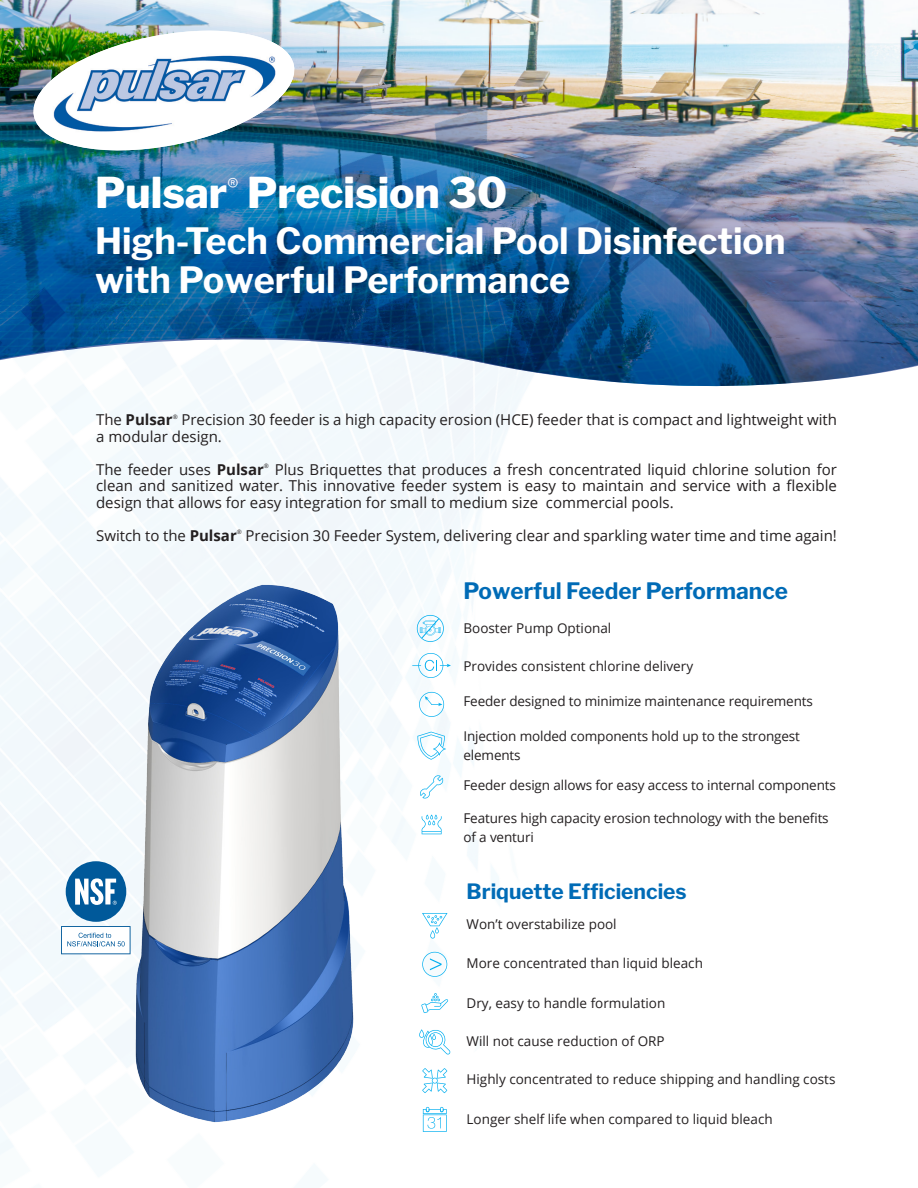
<style>
.page{position:relative;width:918px;height:1188px;background:#fff}
.page>*{position:absolute;margin:0;border:0;box-sizing:border-box;transform-origin:0 0}
.t1{font:800 42.15px "Libre Franklin";color:#fff}
.t2{font:700 36px/39px "Libre Franklin";color:#fff}
.t3{font:700 22.5px "Libre Franklin";color:#006bb6}
.t4{font:700 21px "Libre Franklin";color:#006bb6}
.t5{font:15px/16.5px "Open Sans";color:#231f20}
.t6{font:700 15px "Open Sans";color:#231f20}
.t7{font:13.5px/19.5px "Open Sans";color:#231f20}
.t8{font:6.15px "Open Sans";color:#231f20}
.s1{font-weight:700}
.s2{font-weight:400}
</style>
<div class="page">
<img style="left:0;top:0;width:918px;height:388px">
<img style="left:28px;top:22px;width:272px;height:9px">
<img style="left:28px;top:31px;width:272px;height:128px">
<svg style="left:412px;top:653px;width:39px;height:25px"></svg>
<svg style="left:417px;top:615px;width:27px;height:27px"></svg>
<svg style="left:419px;top:692px;width:25px;height:25px"></svg>
<svg style="left:417px;top:732px;width:29px;height:28px"></svg>
<svg style="left:420px;top:775px;width:23px;height:23px"></svg>
<svg style="left:421px;top:815px;width:21px;height:19px"></svg>
<img style="left:120px;top:580px;width:241px;height:545px">
<svg style="left:61px;top:861px;width:70px;height:93px"></svg>
<svg style="left:422px;top:913px;width:26px;height:26px"></svg>
<svg style="left:423px;top:1107px;width:24px;height:25px"></svg>
<svg style="left:422px;top:952px;width:25px;height:25px"></svg>
<svg style="left:419px;top:1029px;width:32px;height:25px"></svg>
<svg style="left:421px;top:993px;width:27px;height:20px"></svg>
<svg style="left:422px;top:1068px;width:25px;height:25px"></svg>
<p class="t1" style="left:95px;top:167px;width:414px">Pulsar<sup>®</sup> Precision 30</p>
<p class="t2" style="left:95px;top:221px;width:692px">High-Tech Commercial Pool Disinfection with Powerful Performance</p>
<p class="t5" style="left:96px;top:411px;width:742px;text-indent:85px">Precision 30 feeder is a high capacity erosion (HCE) feeder that is compact and lightweight with a modular design.</p>
<p class="t5" style="left:96px;top:461px;width:169px">The feeder uses <span class="s1">Pulsar</span></p>
<p class="t8" style="left:264px;top:462px;width:7px">®</p>
<p class="t6" style="left:96px;top:409px;width:78px"><span class="s2">The</span> Pulsar</p>
<p class="t8" style="left:173px;top:412px;width:7px">®</p>
<p class="t5" style="left:96px;top:461px;width:742px;text-align:justify;text-indent:179px">Plus Briquettes that produces a fresh concentrated liquid chlorine solution for clean and sanitized water. This innovative feeder system is easy to maintain and service with a flexible design that allows for easy integration for small to medium size commercial pools.</p>
<p class="t5" style="left:96px;top:527px;width:142px">Switch to the <span class="s1">Pulsar</span></p>
<p class="t8" style="left:237px;top:528px;width:7px">®</p>
<p class="t5" style="left:246px;top:527px;width:593px">Precision 30 Feeder System, delivering clear and sparkling water time and time again!</p>
<p class="t3" style="left:463px;top:577px;width:326px">Powerful Feeder Performance</p>
<p class="t7" style="left:463px;top:618px;width:149px">Booster Pump Optional</p>
<p class="t7" style="left:463px;top:656px;width:231px">Provides consistent chlorine delivery</p>
<p class="t7" style="left:463px;top:691px;width:351px">Feeder designed to minimize maintenance requirements</p>
<p class="t7" style="left:463px;top:726px;width:338px">Injection molded components hold up to the strongest elements</p>
<p class="t7" style="left:463px;top:775px;width:374px">Feeder design allows for easy access to internal components</p>
<p class="t7" style="left:463px;top:808px;width:367px">Features high capacity erosion technology with the benefits of a venturi</p>
<p class="t4" style="left:467px;top:879px;width:222px">Briquette Efficiencies</p>
<p class="t7" style="left:467px;top:914px;width:152px">Won’t overstabilize pool</p>
<p class="t7" style="left:467px;top:953px;width:238px">More concentrated than liquid bleach</p>
<p class="t7" style="left:467px;top:993px;width:200px">Dry, easy to handle formulation</p>
<p class="t7" style="left:467px;top:1031px;width:200px">Will not cause reduction of ORP</p>
<p class="t7" style="left:467px;top:1069px;width:370px">Highly concentrated to reduce shipping and handling costs</p>
<p class="t7" style="left:467px;top:1109px;width:308px">Longer shelf life when compared to liquid bleach</p>
</div>
